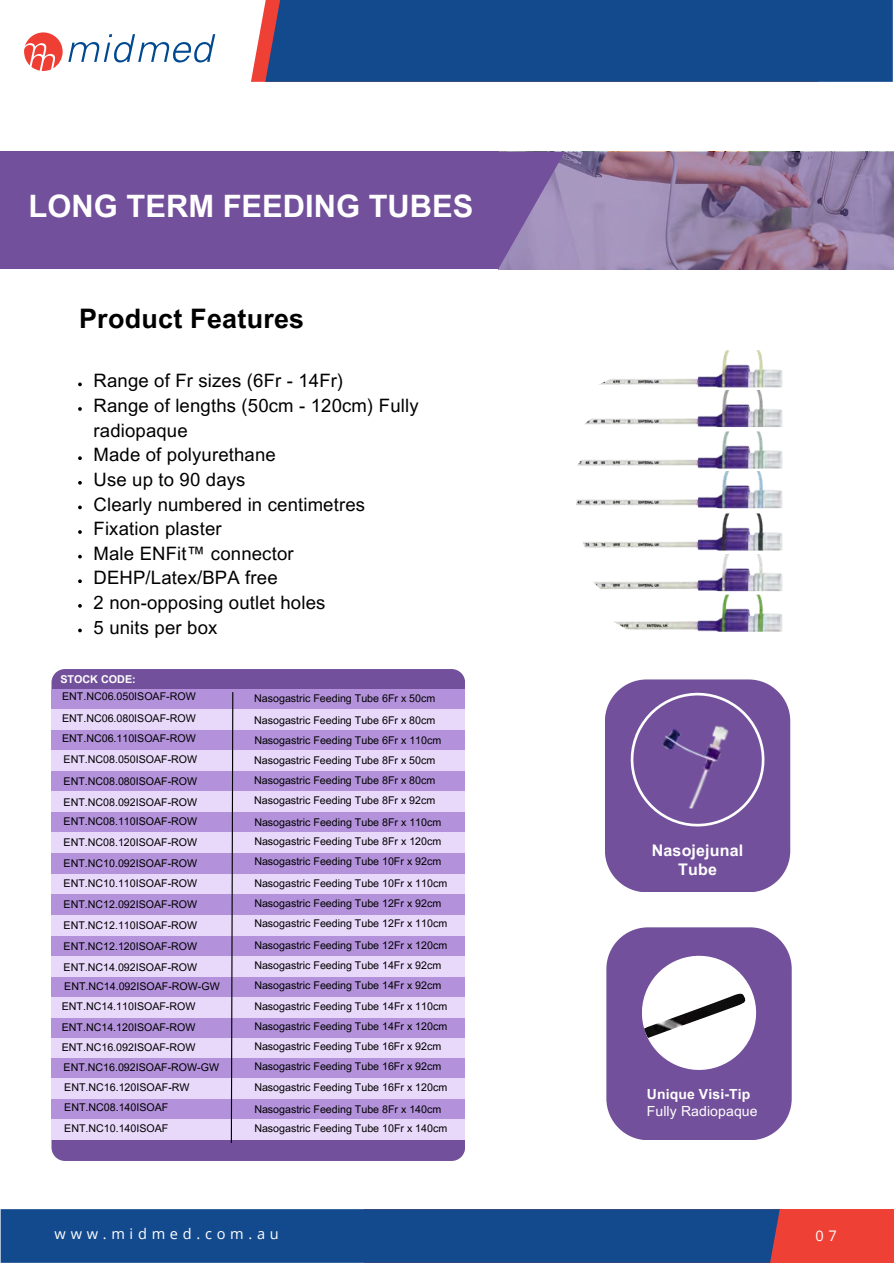
<style>
.page{position:relative;width:894px;height:1264px;background:#fff}
.page>*{position:absolute;margin:0;border:0;box-sizing:border-box;transform-origin:0 0}
.t1{font:700 30.9px "Arial MT Pro";color:#fff}
.t2{font:700 26.85px "Arial MT Pro";letter-spacing:.01em;color:#000}
.t3{font:18.45px/24.6px "Arial MT Pro";letter-spacing:.01em;color:#000}
.t4{font:700 16.05px/19.5px "Arial MT Pro";letter-spacing:.01em;color:#fff;text-align:center}
.t5{font:14.55px "Open Sans";letter-spacing:.325em;color:#fff}
.t6{font:13.95px/17.1px "Arial MT Pro";letter-spacing:.01em;color:#fff}
.t7{font:700 10.8px "Arial MT Pro";color:#fff}
.t8{font:10.65px "Arial MT Pro";color:#000}
.s1{font-weight:700}
</style>
<div class="page">
<svg style="left:51px;top:669px;width:414px;height:491px"></svg>
<div style="left:364px;top:1209px;width:528px;height:53px;background:#ef4035"></div>
<div style="left:1px;top:1209px;width:778px;height:53px;background:#134a8e"></div>
<svg style="left:24px;top:32px;width:191px;height:39px"></svg>
<svg style="left:251px;top:4px;width:14px;height:78px"></svg>
<div style="left:265px;top:0;width:627px;height:82px;background:#134a8e"></div>
<div style="left:0;top:152px;width:498px;height:117px;background:#73509b"></div>
<svg style="left:564px;top:152px;width:329px;height:117px"></svg>
<svg style="left:498px;top:152px;width:66px;height:117px"></svg>
<svg style="left:78px;top:382px;width:4px;height:4px"></svg>
<svg style="left:78px;top:407px;width:4px;height:4px"></svg>
<svg style="left:78px;top:456px;width:4px;height:4px"></svg>
<svg style="left:78px;top:481px;width:4px;height:3px"></svg>
<svg style="left:78px;top:505px;width:4px;height:4px"></svg>
<svg style="left:78px;top:530px;width:4px;height:4px"></svg>
<svg style="left:78px;top:555px;width:4px;height:3px"></svg>
<svg style="left:78px;top:579px;width:4px;height:4px"></svg>
<svg style="left:78px;top:604px;width:4px;height:3px"></svg>
<svg style="left:78px;top:628px;width:4px;height:4px"></svg>
<div style="left:606px;top:927px;width:185px;height:213px;background:#73509b;border-radius:42px"></div>
<svg style="left:642px;top:955px;width:113px;height:114px"></svg>
<img style="left:644px;top:993px;width:101px;height:45px">
<div style="left:604px;top:679px;width:186px;height:213px;background:#73509b;border-radius:42px"></div>
<svg style="left:630px;top:692px;width:134px;height:134px"></svg>
<img style="left:644px;top:703px;width:95px;height:106px">
<img style="left:614px;top:594px;width:169px;height:37px">
<img style="left:593px;top:554px;width:190px;height:37px">
<img style="left:582px;top:513px;width:201px;height:37px">
<img style="left:576px;top:471px;width:207px;height:37px">
<img style="left:577px;top:431px;width:206px;height:37px">
<img style="left:585px;top:390px;width:198px;height:37px">
<img style="left:599px;top:350px;width:184px;height:37px">
<h5 class="t1" style="left:29px;top:194px;width:446px">LONG TERM FEEDING TUBES</h5>
<p class="t2" style="left:79px;top:308px;width:226px">Product Features</p>
<p class="t3" style="left:93px;top:371px;width:251px">Range of Fr sizes (6Fr - 14Fr)</p>
<p class="t3" style="left:93px;top:395px;width:326px">Range of lengths (50cm - 120cm) Fully radiopaque</p>
<p class="t3" style="left:93px;top:445px;width:184px">Made of polyurethane</p>
<p class="t3" style="left:93px;top:469px;width:153px">Use up to 90 days</p>
<p class="t3" style="left:93px;top:494px;width:273px">Clearly numbered in centimetres</p>
<p class="t3" style="left:93px;top:518px;width:129px">Fixation plaster</p>
<p class="t3" style="left:93px;top:543px;width:201px">Male ENFit™️ connector</p>
<p class="t3" style="left:93px;top:568px;width:185px">DEHP/Latex/BPA free</p>
<p class="t3" style="left:93px;top:592px;width:233px">2 non-opposing outlet holes</p>
<p class="t3" style="left:93px;top:617px;width:125px">5 units per box</p>
<h1 class="t7" style="left:60px;top:675px;width:77px">STOCK CODE:</h1>
<p class="t8" style="left:62px;top:692px;width:135px">ENT.NC06.050ISOAF-ROW</p>
<p class="t8" style="left:62px;top:714px;width:135px">ENT.NC06.080ISOAF-ROW</p>
<p class="t8" style="left:62px;top:734px;width:135px">ENT.NC06.110ISOAF-ROW</p>
<h2 class="t8" style="left:64px;top:755px;width:135px">ENT.NC08.050ISOAF-ROW</h2>
<p class="t8" style="left:64px;top:776px;width:135px">ENT.NC08.080ISOAF-ROW</p>
<p class="t8" style="left:64px;top:798px;width:135px">ENT.NC08.092ISOAF-ROW</p>
<p class="t8" style="left:64px;top:817px;width:135px">ENT.NC08.110ISOAF-ROW</p>
<p class="t8" style="left:64px;top:838px;width:135px">ENT.NC08.120ISOAF-ROW</p>
<p class="t8" style="left:64px;top:858px;width:135px">ENT.NC10.092ISOAF-ROW</p>
<p class="t8" style="left:64px;top:879px;width:135px">ENT.NC10.110ISOAF-ROW</p>
<p class="t8" style="left:64px;top:900px;width:135px">ENT.NC12.092ISOAF-ROW</p>
<p class="t8" style="left:64px;top:921px;width:135px">ENT.NC12.110ISOAF-ROW</p>
<p class="t8" style="left:64px;top:942px;width:135px">ENT.NC12.120ISOAF-ROW</p>
<p class="t8" style="left:64px;top:963px;width:135px">ENT.NC14.092ISOAF-ROW</p>
<p class="t8" style="left:62px;top:1002px;width:135px">ENT.NC14.110ISOAF-ROW</p>
<h6 class="t8" style="left:62px;top:1022px;width:135px">ENT.NC14.120ISOAF-ROW</h6>
<p class="t8" style="left:62px;top:1043px;width:135px">ENT.NC16.092ISOAF-ROW</p>
<p class="t8" style="left:64px;top:1063px;width:157px">ENT.NC16.092ISOAF-ROW-GW</p>
<p class="t8" style="left:64px;top:1082px;width:127px">ENT.NC16.120ISOAF-RW</p>
<p class="t8" style="left:64px;top:1103px;width:106px">ENT.NC08.140ISOAF</p>
<p class="t8" style="left:64px;top:1123px;width:106px">ENT.NC10.140ISOAF</p>
<p class="t8" style="left:64px;top:981px;width:157px">ENT.NC14.092ISOAF-ROW-GW</p>
<p class="t8" style="left:254px;top:694px;width:182px">Nasogastric Feeding Tube 6Fr x 50cm</p>
<p class="t8" style="left:254px;top:716px;width:182px">Nasogastric Feeding Tube 6Fr x 80cm</p>
<p class="t8" style="left:254px;top:736px;width:188px">Nasogastric Feeding Tube 6Fr x 110cm</p>
<p class="t8" style="left:254px;top:756px;width:182px">Nasogastric Feeding Tube 8Fr x 50cm</p>
<p class="t8" style="left:254px;top:776px;width:182px">Nasogastric Feeding Tube 8Fr x 80cm</p>
<p class="t8" style="left:254px;top:796px;width:182px">Nasogastric Feeding Tube 8Fr x 92cm</p>
<p class="t8" style="left:254px;top:817px;width:188px">Nasogastric Feeding Tube 8Fr x 110cm</p>
<p class="t8" style="left:254px;top:837px;width:188px">Nasogastric Feeding Tube 8Fr x 120cm</p>
<p class="t8" style="left:254px;top:857px;width:188px">Nasogastric Feeding Tube 10Fr x 92cm</p>
<p class="t8" style="left:254px;top:879px;width:194px">Nasogastric Feeding Tube 10Fr x 110cm</p>
<p class="t8" style="left:254px;top:899px;width:188px">Nasogastric Feeding Tube 12Fr x 92cm</p>
<p class="t8" style="left:254px;top:919px;width:194px">Nasogastric Feeding Tube 12Fr x 110cm</p>
<p class="t8" style="left:254px;top:941px;width:194px">Nasogastric Feeding Tube 12Fr x 120cm</p>
<p class="t8" style="left:254px;top:961px;width:188px">Nasogastric Feeding Tube 14Fr x 92cm</p>
<p class="t8" style="left:254px;top:981px;width:188px">Nasogastric Feeding Tube 14Fr x 92cm</p>
<p class="t8" style="left:254px;top:1002px;width:194px">Nasogastric Feeding Tube 14Fr x 110cm</p>
<p class="t8" style="left:254px;top:1022px;width:194px">Nasogastric Feeding Tube 14Fr x 120cm</p>
<p class="t8" style="left:254px;top:1042px;width:188px">Nasogastric Feeding Tube 16Fr x 92cm</p>
<p class="t8" style="left:254px;top:1062px;width:188px">Nasogastric Feeding Tube 16Fr x 92cm</p>
<p class="t8" style="left:254px;top:1082px;width:194px">Nasogastric Feeding Tube 16Fr x 120cm</p>
<p class="t8" style="left:254px;top:1104px;width:188px">Nasogastric Feeding Tube 8Fr x 140cm</p>
<p class="t8" style="left:254px;top:1124px;width:194px">Nasogastric Feeding Tube 10Fr x 140cm</p>
<p class="t4" style="left:651px;top:842px;width:93px">Nasojejunal<br>Tube</p>
<p class="t6" style="left:646px;top:1087px;width:112px"><span class="s1">Unique Visi-Tip<br></span>Fully Radiopaque</p>
<p class="t5" style="left:55px;top:1222px;width:226px">www.midmed.com.au</p>
<h5 class="t5" style="left:815px;top:1225px;width:23px">0 7</h5>
</div>
